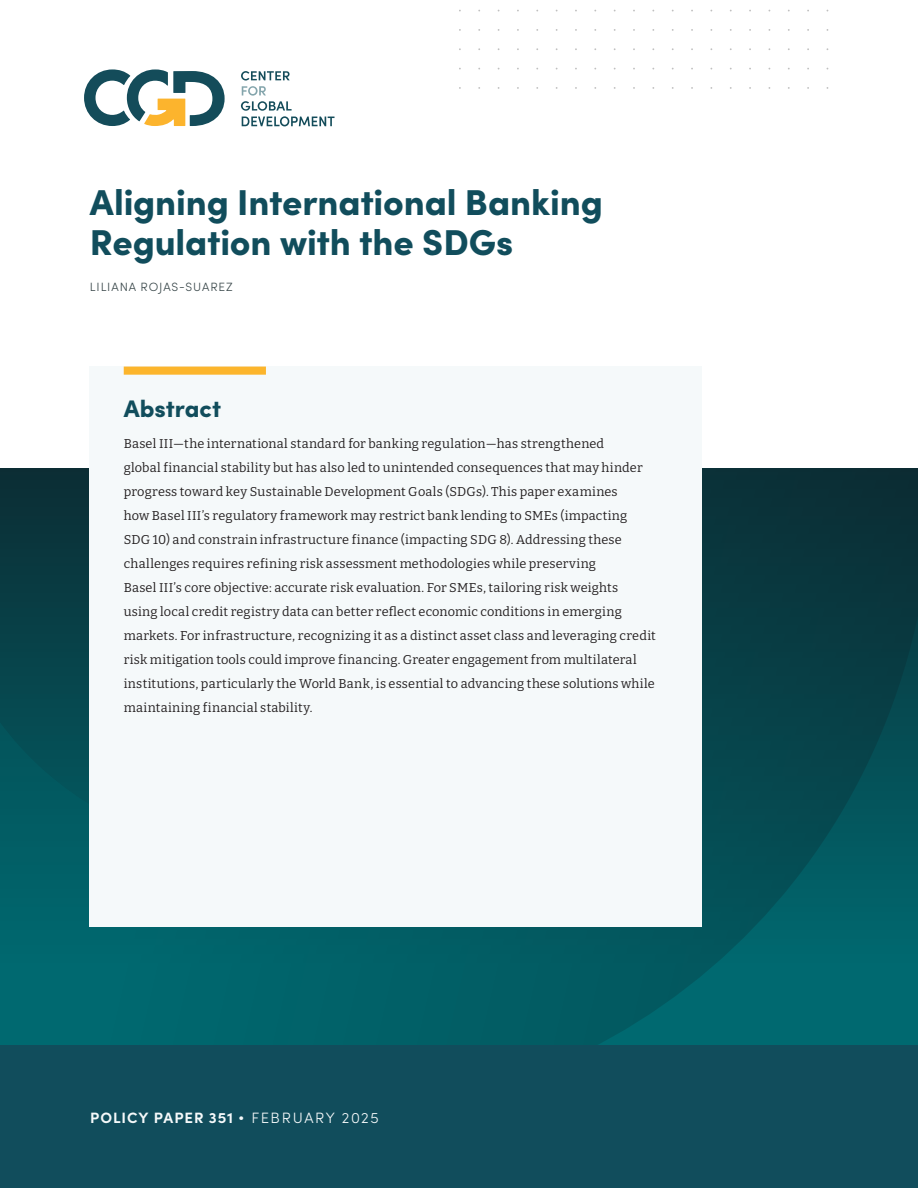
<style>
.page{position:relative;width:918px;height:1188px;background:#fff}
.page>*{position:absolute;margin:0;border:0;box-sizing:border-box;transform-origin:0 0}
.PP_CVR_Title{font:900 36px/40.5px "Sofia Pro";letter-spacing:-.005em;color:#114d5c}
.PP_CVR_Abstract_head{font:900 24px "Sofia Pro";color:#114d5c}
.PP_CVR_Paper_number{font:700 15px "Sofia Pro";letter-spacing:.06em;color:#f5f9fa}
.PP_CVR_Abstract_text{font:12.75px/24px "Bitter";letter-spacing:.015em;color:#231f20}
.PP_CVR_Authors{font:300 12px "Sofia Pro";letter-spacing:.075em;color:#384649}
.s1{font-weight:200;font-size:16.5px}
.s2{font-weight:300}
</style>
<div class="page">
<div style="left:0;top:1044px;width:918px;height:144px;background:#114d5c"></div>
<svg style="left:0;top:469px;width:918px;height:575px;background:#045259"></svg>
<svg style="left:84px;top:69px;width:141px;height:57px"></svg>
<svg style="left:241px;top:71px;width:94px;height:55px"></svg>
<div style="left:90px;top:367px;width:612px;height:560px;background:#f5f9fa"></div>
<div style="left:124px;top:367px;width:142px;height:8px;background:#fcb52c"></div>
<p class="PP_CVR_Title" style="left:90px;top:179px;width:514px">Aligning International Banking<br>Regulation with the SDGs</p>
<p class="PP_CVR_Authors" style="left:90px;top:278px;width:144px">LILIANA ROJAS-SUAREZ</p>
<p class="PP_CVR_Abstract_head" style="left:124px;top:390px;width:99px">Abstract</p>
<p class="PP_CVR_Abstract_text" style="left:124px;top:431px;width:534px">Basel III—the international standard for banking regulation—has strengthened<br>global financial stability but has also led to unintended consequences that may hinder progress toward key Sustainable Development Goals (SDGs). This paper examines<br>how Basel III’s regulatory framework may restrict bank lending to SMEs (impacting SDG 10) and constrain infrastructure finance (impacting SDG 8). Addressing these challenges requires refining risk assessment methodologies while preserving<br>Basel III’s core objective: accurate risk evaluation. For SMEs, tailoring risk weights<br>using local credit registry data can better reflect economic conditions in emerging markets. For infrastructure, recognizing it as a distinct asset class and leveraging credit risk mitigation tools could improve financing. Greater engagement from multilateral institutions, particularly the World Bank, is essential to advancing these solutions while maintaining financial stability.</p>
<p class="PP_CVR_Paper_number" style="left:90px;top:1106px;width:290px">POLICY PAPER 351 <span class="s1">•</span> <span class="s2">FEBRUARY 2025</span></p>
</div>
